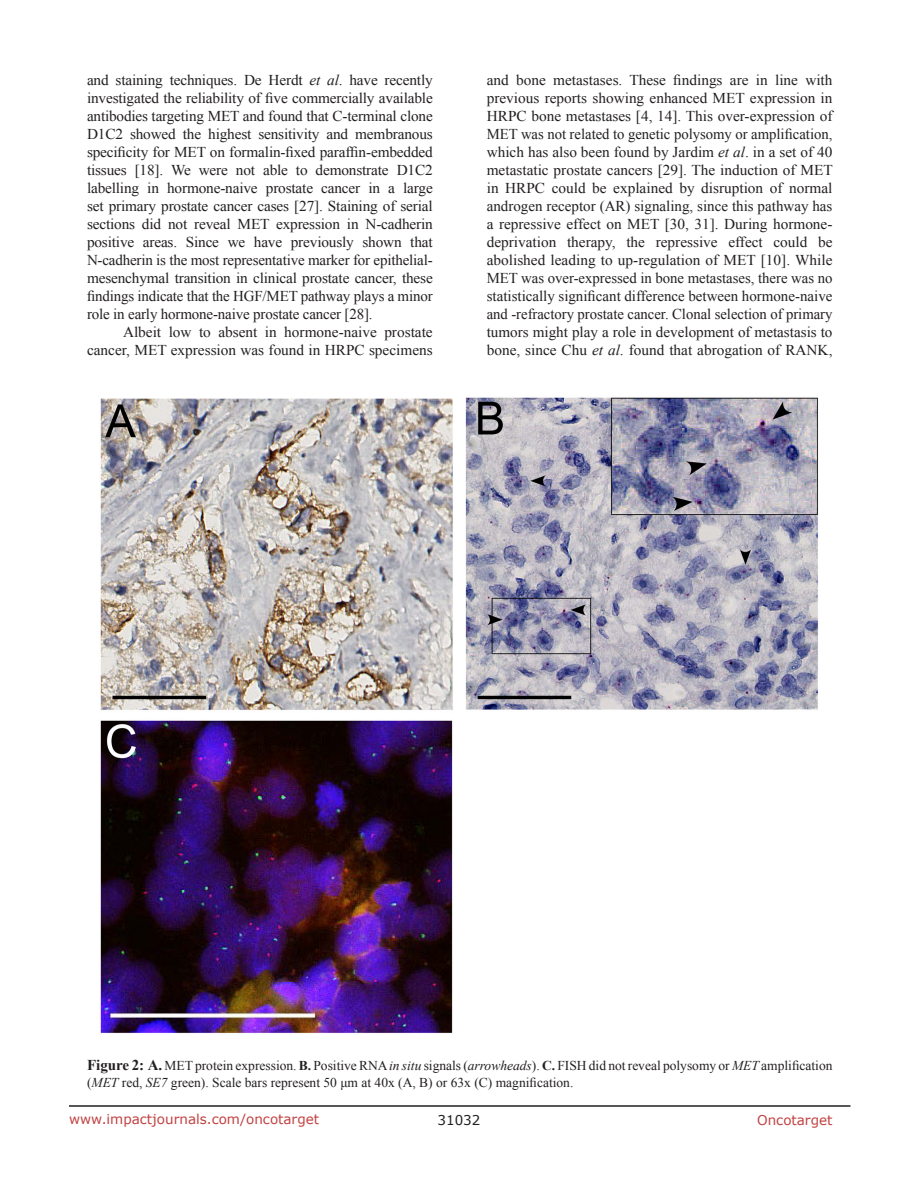
<style>
.page{position:relative;width:918px;height:1188px;background:#fff}
.page>*{position:absolute;margin:0;border:0;box-sizing:border-box;transform-origin:0 0}
.BodyText{font:15px/18px "Times New Roman";color:#231f20;text-align:justify}
.figuretext{font:13.5px/16.2px "Times New Roman";color:#231f20}
.t1{font:13.5px "Verdana";color:#c24141}
.t2{font:13.5px "Verdana";color:#231f20}
.s1{font-style:italic}
.s2{font-weight:700;font-size:15px}
.s3{font-weight:700}
</style>
<div class="page">
<hr style="left:69px;top:1105px;width:781px;height:2px;background:#231f20">
<img style="left:100px;top:397px;width:718px;height:636px">
<p class="BodyText" style="left:87px;top:71px;width:347px">and staining techniques. De Herdt <span class="s1">et al</span>. have recently investigated the reliability of five commercially available antibodies targeting MET and found that C-terminal clone D1C2 showed the highest sensitivity and membranous specificity for MET on formalin-fixed paraffin-embedded tissues [18]. We were not able to demonstrate D1C2 labelling in hormone-naive prostate cancer in a large set primary prostate cancer cases [27]. Staining of serial sections did not reveal MET expression in N-cadherin positive areas. Since we have previously shown that N-cadherin is the most representative marker for epithelial&shy;mesenchymal transition in clinical prostate cancer, these findings indicate that the HGF/MET pathway plays a minor role in early hormone-naive prostate cancer [28].</p>
<p class="BodyText" style="left:87px;top:323px;width:347px;text-align:right">Albeit low to absent in hormone-naive prostate cancer, MET expression was found in HRPC specimens</p>
<p class="BodyText" style="left:487px;top:71px;width:348px">and bone metastases. These findings are in line with previous reports showing enhanced MET expression in HRPC bone metastases [4, 14]. This over-expression of MET was not related to genetic polysomy or amplification, which has also been found by Jardim <span class="s1">et al</span>. in a set of 40 metastatic prostate cancers [29]. The induction of MET in HRPC could be explained by disruption of normal androgen receptor (AR) signaling, since this pathway has a repressive effect on MET [30, 31]. During hormone&shy;deprivation therapy, the repressive effect could be abolished leading to up-regulation of MET [10]. While MET was over-expressed in bone metastases, there was no statistically significant difference between hormone-naive and -refractory prostate cancer. Clonal selection of primary tumors might play a role in development of metastasis to bone, since Chu <span class="s1">et al</span>. found that abrogation of RANK,</p>
<p class="figuretext" style="left:87px;top:1058px;width:747px"><span class="s2">Figure 2: A.</span> MET protein expression. <span class="s3">B.</span> Positive RNA <span class="s1">in situ</span> signals (<span class="s1">arrowheads</span>). <span class="s3">C.</span> FISH did not reveal polysomy or <span class="s1">MET</span> amplification (<span class="s1">MET</span> red, <span class="s1">SE7</span> green). Scale bars represent 50 μm at 40x (A, B) or 63x (C) magnification.</p>
<p class="t1" style="left:69px;top:1110px;width:252px">www.impactjournals.com/oncotarget</p>
<p class="t2" style="left:438px;top:1111px;width:44px">31032</p>
<p class="t1" style="left:757px;top:1111px;width:77px">Oncotarget</p>
</div>
